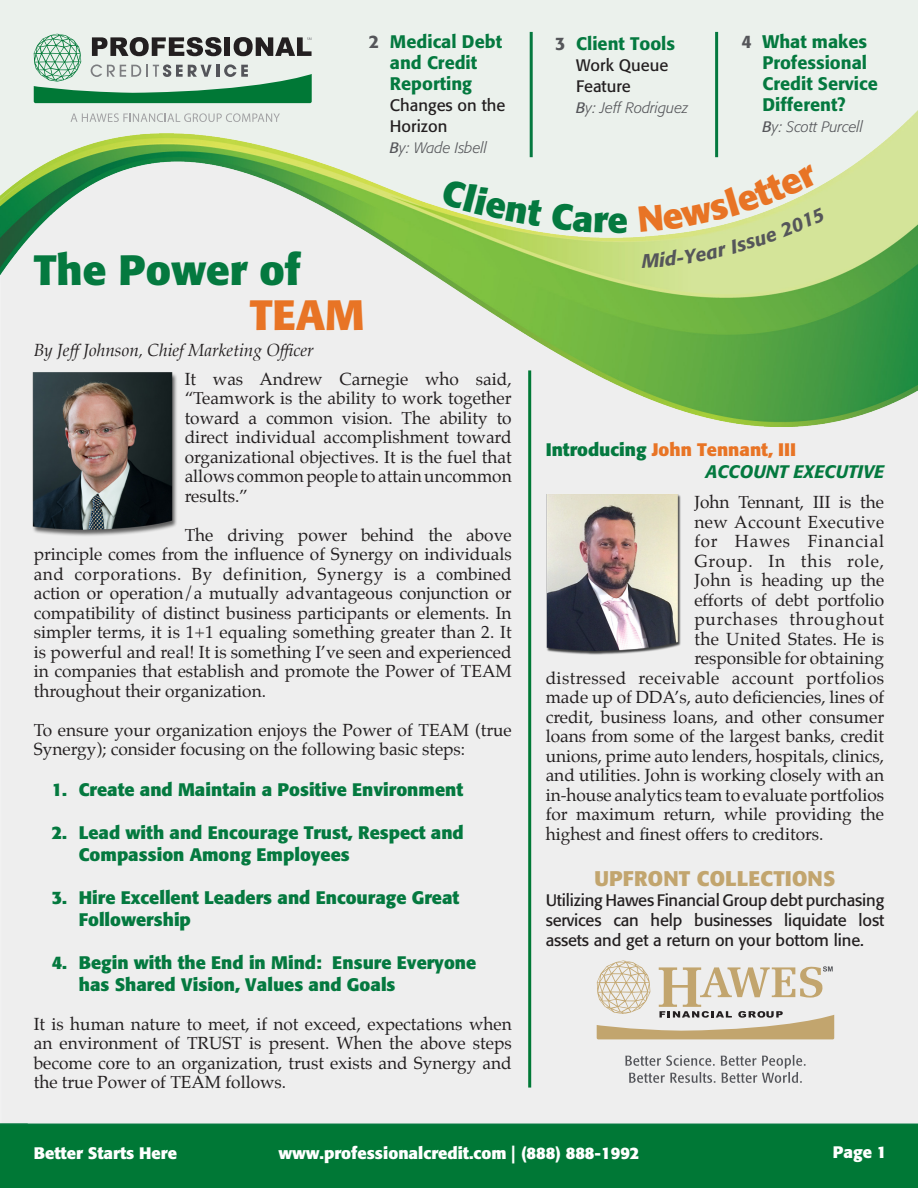
<style>
.page{position:relative;width:918px;height:1188px;background:#fff}
.page>*{position:absolute;margin:0;border:0;box-sizing:border-box;transform-origin:0 0}
.t1{font:700 42px/45px "Formata";color:#04793f}
.t2{font:700 21px "Formata";letter-spacing:.01em;color:#c2a56e}
.t3{font:700 18px/21.6px "Formata";color:#04793f}
.t4{font:500 18px/21px "Formata";color:#04793f;text-align:center}
.t5{font:italic 500 18px/21.6px "Formata";color:#04793f}
.t6{font:17.25px/19.5px "Palatino";color:#231f20;text-align:justify}
.t7{font:17.25px "Palatino";letter-spacing:.025em;color:#231f20}
.t8{font:17.25px "Palatino";letter-spacing:.05em;color:#231f20}
.t9{font:italic 17.25px "Palatino";color:#231f20}
.t10{font:16.5px/21px "Formata";letter-spacing:-.005em;color:#231f20}
.t11{font:700 16.5px "Formata";color:#fff}
.t12{font:italic 300 15px "Formata";color:#55565a}
.s1{color:#55565a}
.s2{font-weight:400}
.s3{color:#e87425}
.s4{font-weight:700;font-style:normal}
.s5{font-weight:700;font-style:normal;color:#e87425}
.s6{font-size:17.85px}
</style>
<div class="page">
<div style="left:0;top:426px;width:918px;height:698px;background:#eee"></div>
<div style="left:0;top:0;width:918px;height:81px;background:#ebf1ec"></div>
<hr style="left:530px;top:32px;width:3px;height:125px;background:#04793f">
<img style="left:32px;top:426px;width:148px;height:115px">
<div style="left:0;top:1124px;width:918px;height:64px;background:#007836"></div>
<hr style="left:715px;top:32px;width:3px;height:125px;background:#04793f">
<svg style="left:34px;top:34px;width:278px;height:47px;background:#b1bbb4"></svg>
<img style="left:0;top:81px;width:918px;height:345px">
<hr style="left:528px;top:370px;width:3px;height:718px;background:#007836">
<img style="left:546px;top:492px;width:139px;height:166px">
<svg style="left:597px;top:961px;width:237px;height:78px;background:#dbd1c0"></svg>
<svg style="left:625px;top:1055px;width:90px;height:11px"></svg>
<svg style="left:629px;top:1072px;width:86px;height:11px"></svg>
<svg style="left:721px;top:1055px;width:85px;height:28px;background:#c8c8ca"></svg>
<svg style="left:441px;top:179px;width:103px;height:48px;background:#e5edd7"></svg>
<div style="left:551px;top:203px;width:76px;height:30px;background:#ebf1ec"></div>
<svg style="left:638px;top:164px;width:188px;height:104px;background:#dfeac2"></svg>
<p class="t4" style="left:369px;top:31px;width:135px"><span class="s1">2</span> Medical Debt and Credit<br>Reporting</p>
<p class="t10" style="left:390px;top:95px;width:117px">Changes on the<br>Horizon</p>
<p class="t12" style="left:390px;top:139px;width:98px"><span class="s2">B</span>y: Wade Isbell</p>
<p class="t4" style="left:555px;top:33px;width:121px"><span class="s1">3</span> Client Tools</p>
<p class="t10" style="left:576px;top:55px;width:94px">Work Queue<br>Feature</p>
<p class="t12" style="left:576px;top:99px;width:114px"><span class="s2">B</span>y: Jeff Rodriguez</p>
<p class="t4" style="left:762px;top:31px;width:117px;text-align:left;text-indent:-21px"><span class="s1">4</span> What makes<br>Professional<br>Credit Service<br>Different?</p>
<p class="t12" style="left:762px;top:118px;width:102px"><span class="s2">B</span>y: Scott Purcell</p>
<p class="t1" style="left:250px;top:248px;width:116px;text-indent:-216px">The Power of<br><span class="s3">TEAM</span></p>
<p class="t9" style="left:34px;top:335px;width:282px">By Jeff Johnson, Chief Marketing Officer</p>
<p class="t6" style="left:185px;top:369px;width:329px">It was Andrew Carnegie who said, “Teamwork is the ability to work together toward a common vision. The ability to direct individual accomplishment toward organizational objectives. It is the fuel that allows common people to attain uncommon results.”</p>
<p class="t6" style="left:34px;top:525px;width:480px;text-indent:151px">The driving power behind the above principle comes from the influence of Synergy on individuals and corporations. By definition, Synergy is a combined action or operation/a mutually advantageous conjunction or compatibility of distinct business participants or elements. In simpler terms, it is 1+1 equaling something greater than 2. It is powerful and real! It is something I’ve seen and experienced in companies that establish and promote the Power of TEAM throughout their organization.</p>
<p class="t6" style="left:34px;top:720px;width:479px">To ensure your organization enjoys the Power of TEAM (true<br>Synergy); consider focusing on the following basic steps:</p>
<p class="t3" style="left:52px;top:779px;width:413px">1. Create and Maintain a Positive Environment</p>
<p class="t3" style="left:79px;top:822px;width:387px;text-indent:-27px">2. Lead with and Encourage Trust, Respect and<br>Compassion Among Employees</p>
<p class="t3" style="left:79px;top:887px;width:382px;text-indent:-27px">3. Hire Excellent Leaders and Encourage Great<br>Followership</p>
<p class="t3" style="left:79px;top:952px;width:399px;text-indent:-27px">4. Begin with the End in Mind: Ensure Everyone has Shared Vision, Values and Goals</p>
<p class="t6" style="left:34px;top:1014px;width:479px">It is human nature to meet, if not exceed, expectations when an environment of TRUST is present. When the above steps become core to an organization, trust exists and Synergy and the true Power of TEAM follows.</p>
<p class="t5" style="left:706px;top:439px;width:180px;text-indent:-160px"><span class="s4">Introducing</span> <span class="s5">John Tennant, III<br></span>ACCOUNT EXECUTIVE</p>
<p class="t6" style="left:694px;top:492px;width:191px">John Tennant, III is the</p>
<p class="t7" style="left:694px;top:507px;width:191px">new Account Executive</p>
<p class="t8" style="left:694px;top:527px;width:191px">for Hawes Financial</p>
<p class="t8" style="left:694px;top:546px;width:191px">Group. In this role,</p>
<p class="t6" style="left:694px;top:570px;width:191px">John is heading up the</p>
<p class="t6" style="left:694px;top:590px;width:191px">efforts of debt portfolio</p>
<p class="t8" style="left:694px;top:605px;width:191px">purchases throughout</p>
<p class="t6" style="left:694px;top:629px;width:191px">the United States. He is</p>
<p class="t6" style="left:694px;top:648px;width:191px">responsible for obtaining</p>
<p class="t7" style="left:546px;top:663px;width:340px">distressed receivable account portfolios</p>
<p class="t6" style="left:546px;top:687px;width:340px">made up of DDA’s, auto deficiencies, lines of</p>
<p class="t6" style="left:546px;top:707px;width:340px">credit, business loans, and other consumer</p>
<p class="t6" style="left:546px;top:726px;width:340px">loans from some of the largest banks, credit</p>
<p class="t6" style="left:546px;top:746px;width:340px">unions, prime auto lenders, hospitals, clinics,</p>
<p class="t6" style="left:546px;top:765px;width:340px">and utilities. John is working closely with an</p>
<p class="t6" style="left:546px;top:785px;width:340px">in-house analytics team to evaluate portfolios</p>
<p class="t6" style="left:546px;top:804px;width:340px">for maximum return, while providing the</p>
<p class="t6" style="left:546px;top:824px;width:279px">highest and finest offers to creditors.</p>
<p class="t2" style="left:595px;top:866px;width:242px">UPFRONT COLLECTIONS</p>
<p class="t10" style="left:546px;top:890px;width:340px;line-height:19.8px;text-align:justify">Utilizing Hawes Financial Group debt purchasing services can help businesses liquidate lost assets and get a return on your bottom line.</p>
<p class="t11" style="left:34px;top:1143px;width:145px">Better Starts Here</p>
<p class="t11" style="left:278px;top:1143px;width:363px">www.professionalcredit.com <span class="s6">|</span> (888) 888-1992</p>
<p class="t11" style="left:833px;top:1142px;width:55px">Page 1</p>
</div>
